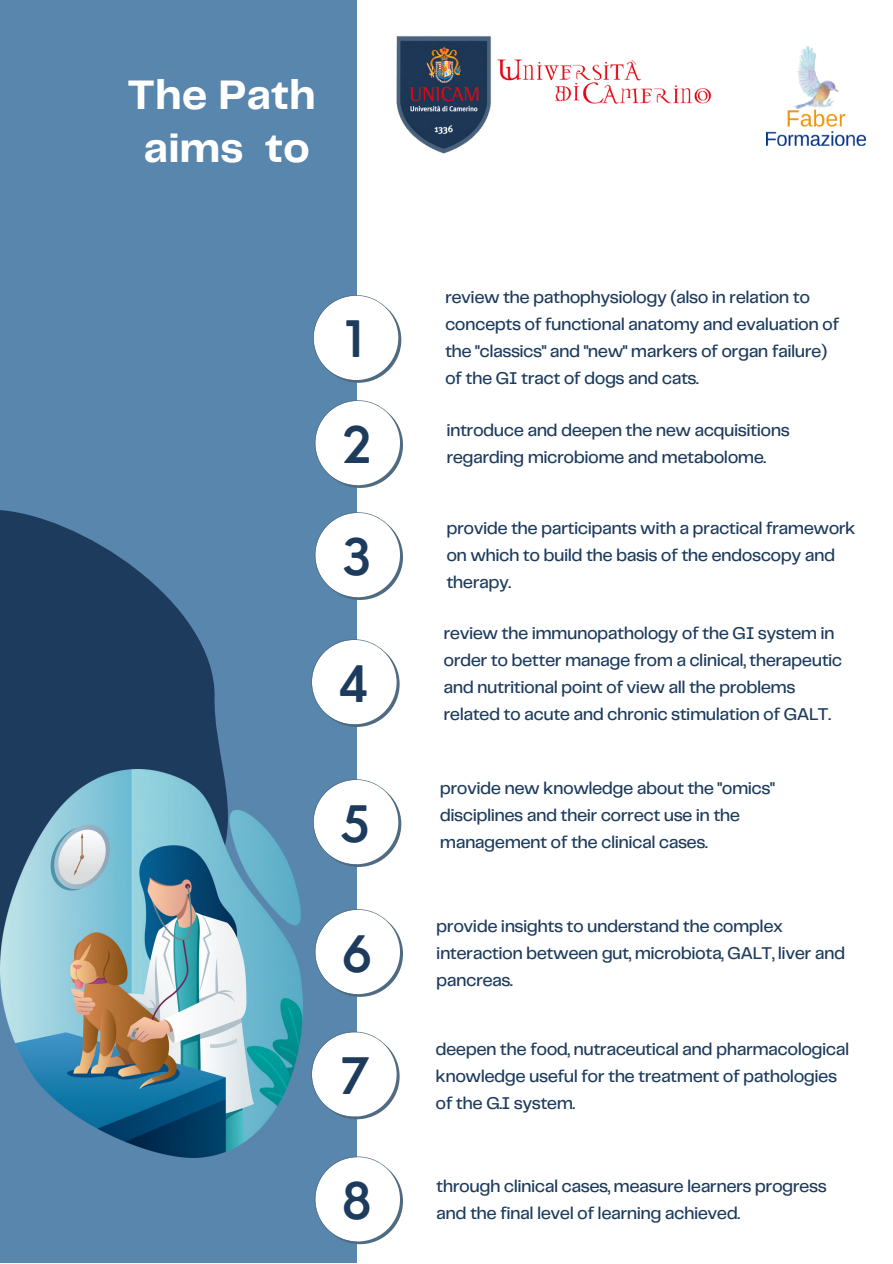
<style>
.page{position:relative;width:893px;height:1264px;background:#fff}
.page>*{position:absolute;margin:0;border:0;box-sizing:border-box;transform-origin:0 0}
.t1{font:600 49.05px "Nourd";color:#1d3b5d}
.t2{font:700 42.75px/52.7px "Telegraf";color:#fff;text-align:center}
.t3{font:500 17.7px/27px "Telegraf";letter-spacing:-.03em;color:#1d3b5d}
</style>
<div class="page">
<div style="left:0;top:0;width:356px;height:1262px;background:#5986ad"></div>
<svg style="left:313px;top:295px;width:88px;height:88px"></svg>
<svg style="left:0;top:510px;width:223px;height:259px;fill:#1d3b5d"></svg>
<img style="left:0;top:769px;width:302px;height:387px">
<svg style="left:314px;top:400px;width:89px;height:88px"></svg>
<svg style="left:314px;top:512px;width:89px;height:88px"></svg>
<svg style="left:311px;top:639px;width:88px;height:88px"></svg>
<svg style="left:313px;top:779px;width:88px;height:88px"></svg>
<svg style="left:314px;top:909px;width:89px;height:87px"></svg>
<svg style="left:311px;top:1031px;width:88px;height:88px"></svg>
<svg style="left:314px;top:1156px;width:89px;height:88px"></svg>
<img style="left:766px;top:46px;width:99px;height:99px">
<img style="left:356px;top:0;width:356px;height:191px">
<h2 class="t2" style="left:127px;top:71px;width:190px">The Path aims to</h2>
<h1 class="t1" style="left:344px;top:308px;width:20px">1</h1>
<h1 class="t1" style="left:342px;top:413px;width:32px">2</h1>
<h1 class="t1" style="left:342px;top:525px;width:32px">3</h1>
<h1 class="t1" style="left:338px;top:652px;width:32px">4</h1>
<h1 class="t1" style="left:340px;top:792px;width:32px">5</h1>
<h1 class="t1" style="left:341px;top:922px;width:33px">6</h1>
<h1 class="t1" style="left:340px;top:1044px;width:32px">7</h1>
<h1 class="t1" style="left:341px;top:1169px;width:33px">8</h1>
<p class="t3" style="left:445px;top:284px;width:396px">review the pathophysiology (also in relation to concepts of functional anatomy and evaluation of the "classics" and "new" markers of organ failure) of the GI tract of dogs and cats.</p>
<p class="t3" style="left:446px;top:418px;width:345px">introduce and deepen the new acquisitions regarding microbiome and metabolome.</p>
<p class="t3" style="left:446px;top:515px;width:411px">provide the participants with a practical framework on which to build the basis of the endoscopy and therapy.</p>
<p class="t3" style="left:443px;top:620px;width:400px">review the immunopathology of the GI system in order to better manage from a clinical, therapeutic and nutritional point of view all the problems related to acute and chronic stimulation of GALT.</p>
<p class="t3" style="left:440px;top:775px;width:336px">provide new knowledge about the "omics" disciplines and their correct use in the management of the clinical cases.</p>
<p class="t3" style="left:436px;top:913px;width:410px">provide insights to understand the complex interaction between gut, microbiota, GALT, liver and pancreas.</p>
<p class="t3" style="left:435px;top:1036px;width:415px">deepen the food, nutraceutical and pharmacological knowledge useful for the treatment of pathologies of the G.I system.</p>
<p class="t3" style="left:436px;top:1173px;width:392px">through clinical cases, measure learners progress and the final level of learning achieved.</p>
</div>
